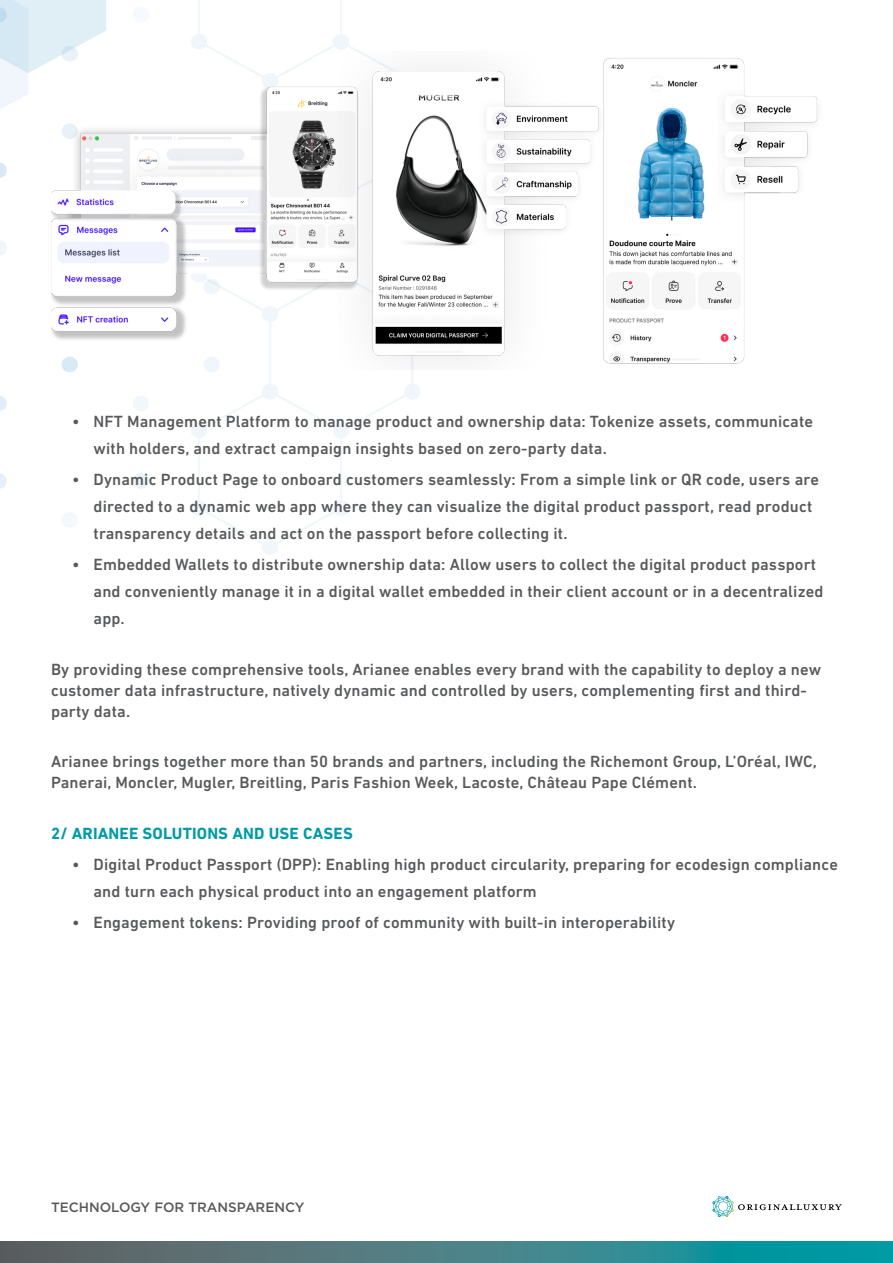
<style>
.page{position:relative;width:893px;height:1263px;background:#fff}
.page>*{position:absolute;margin:0;border:0;box-sizing:border-box;transform-origin:0 0}
.t1{font:500 16.5px/27px "DIN Next LT Pro";letter-spacing:.01em;color:#58595b}
.t2{font:700 16.5px "DIN Next LT Pro";letter-spacing:.01em;color:#009ba6}
.t3{font:500 13.5px "Gotham";color:#58595b}
</style>
<div class="page">
<img style="left:0;top:0;width:893px;height:1242px">
<svg style="left:0;top:1242px;width:893px;height:21px;background:#3d7f85"></svg>
<svg style="left:713px;top:1196px;width:129px;height:21px"></svg>
<img style="left:51px;top:51px;width:288px;height:318px">
<img style="left:339px;top:51px;width:185px;height:318px">
<img style="left:524px;top:51px;width:318px;height:318px">
<p class="t1" style="left:94px;top:408px;width:721px;text-indent:-21px">• NFT Management Platform to manage product and ownership data: Tokenize assets, communicate with holders, and extract campaign insights based on zero-party data.</p>
<p class="t1" style="left:94px;top:466px;width:727px;text-indent:-21px">• Dynamic Product Page to onboard customers seamlessly: From a simple link or QR code, users are directed to a dynamic web app where they can visualize the digital product passport, read product transparency details and act on the passport before collecting it.</p>
<p class="t1" style="left:94px;top:551px;width:732px;text-indent:-21px">• Embedded Wallets to distribute ownership data: Allow users to collect the digital product passport and conveniently manage it in a digital wallet embedded in their client account or in a decentralized app.</p>
<p class="t1" style="left:51px;top:659px;width:772px;line-height:21px">By providing these comprehensive tools, Arianee enables every brand with the capability to deploy a new customer data infrastructure, natively dynamic and controlled by users, complementing first and third&shy;party data.</p>
<p class="t1" style="left:51px;top:751px;width:767px;line-height:21px">Arianee brings together more than 50 brands and partners, including the Richemont Group, L’Oréal, IWC,<br>Panerai, Moncler, Mugler, Breitling, Paris Fashion Week, Lacoste, Château Pape Clément.</p>
<p class="t2" style="left:51px;top:824px;width:303px">2/ ARIANEE SOLUTIONS AND USE CASES</p>
<p class="t1" style="left:94px;top:851px;width:746px;text-indent:-21px">• Digital Product Passport (DPP): Enabling high product circularity, preparing for ecodesign compliance and turn each physical product into an engagement platform</p>
<p class="t1" style="left:72px;top:909px;width:604px">• Engagement tokens: Providing proof of community with built-in interoperability</p>
<p class="t3" style="left:51px;top:1198px;width:255px">TECHNOLOGY FOR TRANSPARENCY</p>
</div>
